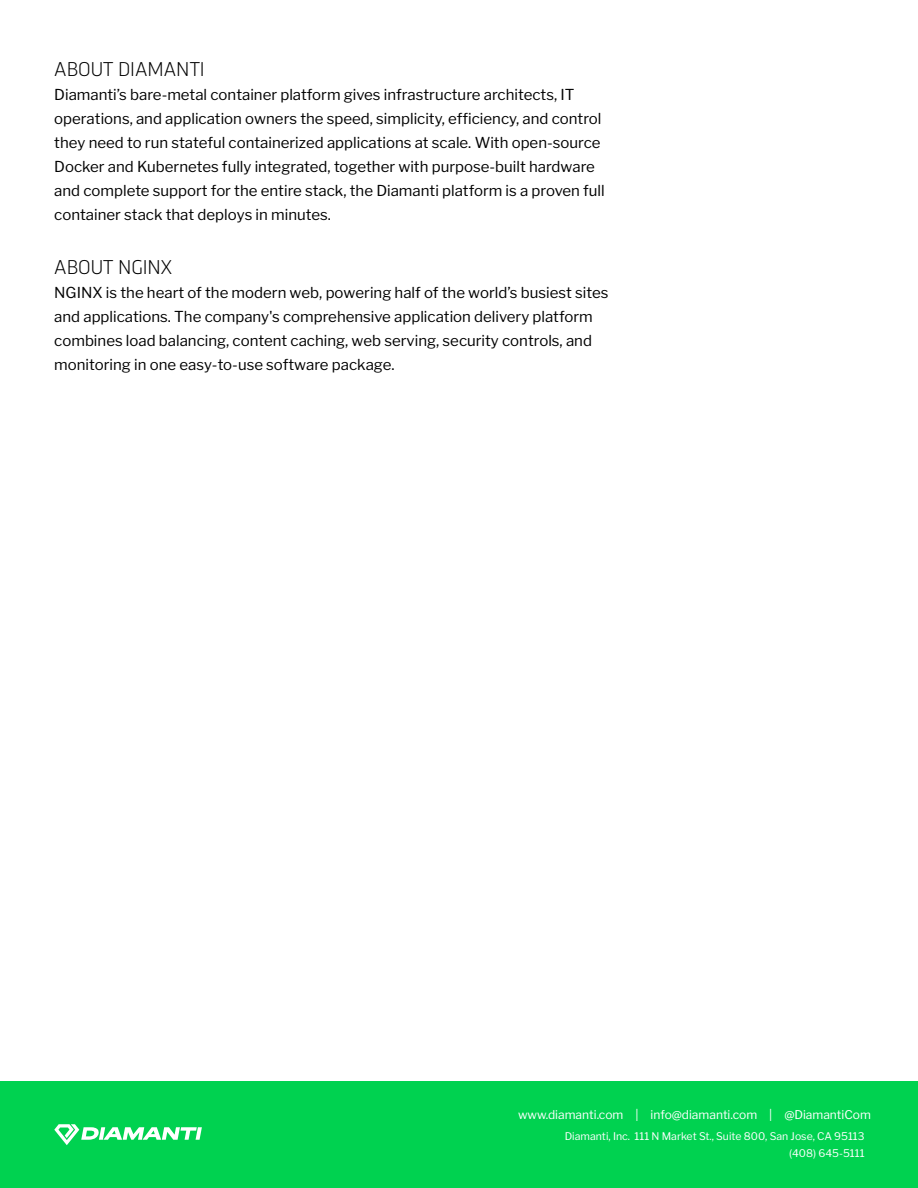
<style>
.page{position:relative;width:918px;height:1188px;background:#fff}
.page>*{position:absolute;margin:0;border:0;box-sizing:border-box;transform-origin:0 0}
.t1{font:300 21px "Trasandina";color:#000101}
.t2{font:15px/24px "Libre Franklin";color:#000101}
.t3{font:12px "Libre Franklin";color:#fff}
.t4{font:10.5px/16.5px "Libre Franklin";color:#fff;text-align:right}
</style>
<div class="page">
<div style="left:0;top:1082px;width:918px;height:106px;background:#00d250"></div>
<svg style="left:54px;top:1124px;width:148px;height:21px"></svg>
<h1 class="t1" style="left:54px;top:54px;width:152px">ABOUT DIAMANTI</h1>
<p class="t2" style="left:54px;top:83px;width:552px">Diamanti’s bare-metal container platform gives infrastructure architects, IT operations, and application owners the speed, simplicity, efficiency, and control they need to run stateful containerized applications at scale. With open-source Docker and Kubernetes fully integrated, together with purpose-built hardware and complete support for the entire stack, the Diamanti platform is a proven full container stack that deploys in minutes.</p>
<h1 class="t1" style="left:54px;top:252px;width:119px">ABOUT NGINX</h1>
<p class="t2" style="left:54px;top:281px;width:556px">NGINX is the heart of the modern web, powering half of the world’s busiest sites and applications. The company's comprehensive application delivery platform combines load balancing, content caching, web serving, security controls, and monitoring in one easy-to-use software package.</p>
<p class="t3" style="left:518px;top:1107px;width:354px">www.diamanti.com | info@diamanti.com | @DiamantiCom</p>
<p class="t4" style="left:565px;top:1128px;width:301px">Diamanti, Inc. 111 N Market St., Suite 800, San Jose, CA 95113 (408) 645-5111</p>
</div>
